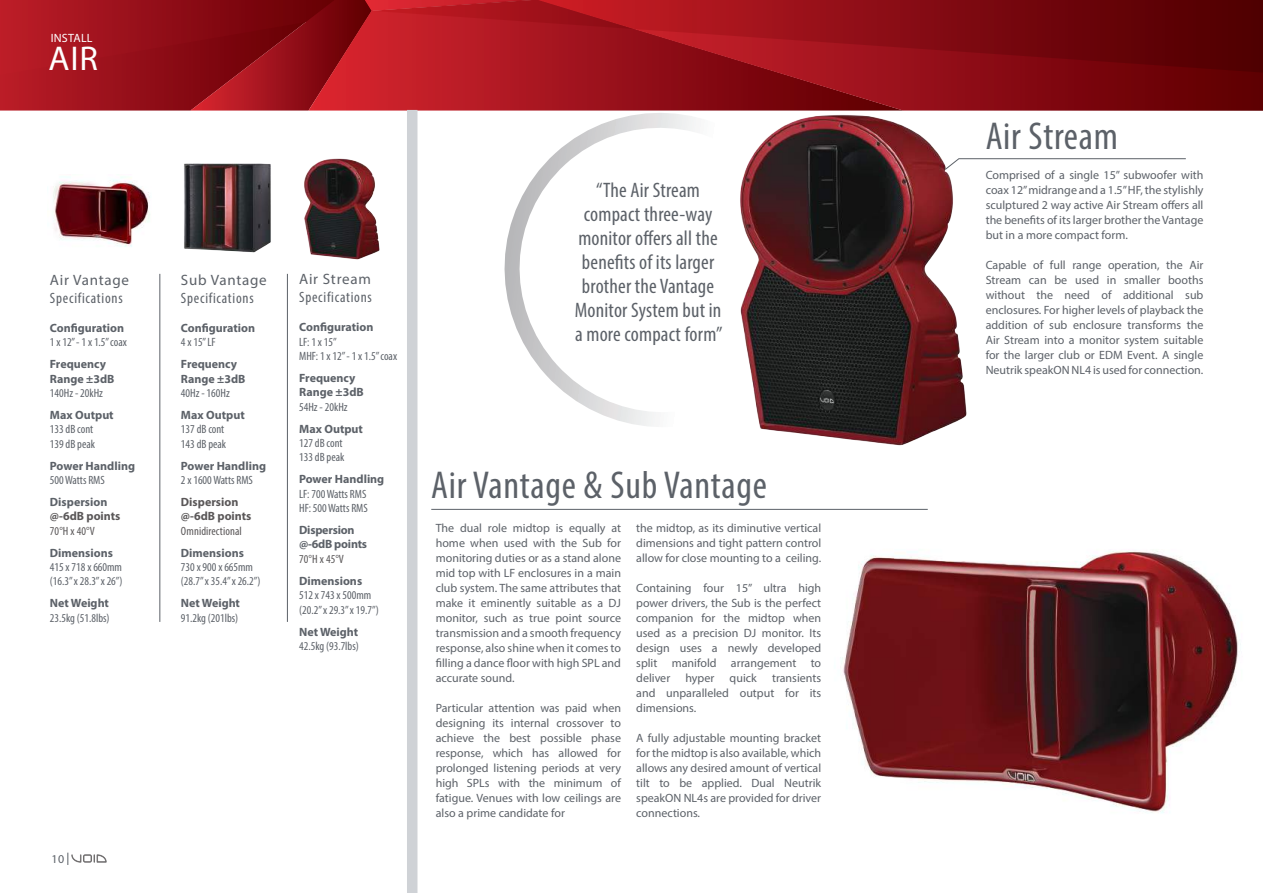
<style>
.page{position:relative;width:1263px;height:893px;background:#fff}
.page>*{position:absolute;margin:0;border:0;box-sizing:border-box;transform-origin:0 0}
.t1{font:condensed 39px "Myriad Pro";letter-spacing:.02em;color:#5c6168}
.t2{font:34.5px "Myriad Pro";color:#fff}
.t3{font:condensed 21px/24px "Myriad Pro";letter-spacing:.01em;color:#5c6168;text-align:center}
.t4{font:condensed 15px "Myriad Pro";letter-spacing:.05em;color:#5c6168}
.t5{font:15px "Myriad Pro";letter-spacing:.05em;color:#5c6168}
.t6{font:12px/15px "Myriad Pro";color:#5c6168;text-align:justify}
.t7{font:condensed 12px/14.4px "Myriad Pro";color:#5c6168}
.t8{font:700 12px/14.4px "Myriad Pro";color:#5c6168}
.t9{font:condensed 12px "Myriad Pro";letter-spacing:.01em;color:#5a5758}
.t10{font:700 12px/14.4px "Myriad Pro";color:#5a5758}
.t11{font:700 12px/14.4px "Myriad Pro";letter-spacing:-.02em;color:#5c6168}
.t12{font:12px "Myriad Pro";letter-spacing:.02em;color:#fff}
</style>
<div class="page">
<img style="left:827px;top:115px;width:140px;height:331px">
<svg style="left:841px;top:73px;width:422px;height:38px;background:#7f0910"></svg>
<svg style="left:841px;top:0;width:422px;height:73px;background:#73060c"></svg>
<svg style="left:0;top:0;width:841px;height:111px;background:#a3141d"></svg>
<div style="left:407px;top:110px;width:10px;height:783px;background:#cfd2d6"></div>
<img style="left:71px;top:854px;width:36px;height:9px">
<svg style="left:67px;top:853px;width:1px;height:12px"></svg>
<img style="left:840px;top:551px;width:401px;height:262px">
<hr style="left:431px;top:509px;width:497px;height:1px;background:#5c6168">
<hr style="left:159px;top:274px;width:1px;height:348px;background:#5c6168">
<img style="left:184px;top:163px;width:87px;height:90px">
<svg style="left:944px;top:158px;width:242px;height:12px"></svg>
<svg style="left:478px;top:87px;width:349px;height:350px"></svg>
<hr style="left:287px;top:274px;width:1px;height:348px;background:#5c6168">
<img style="left:53px;top:177px;width:97px;height:70px">
<img style="left:304px;top:158px;width:76px;height:102px">
<p class="t12" style="left:51px;top:30px;width:43px">INSTALL</p>
<h2 class="t2" style="left:49px;top:37px;width:51px">AIR</h2>
<p class="t5" style="left:50px;top:271px;width:81px">Air Vantage</p>
<p class="t4" style="left:50px;top:289px;width:74px">Specifications</p>
<p class="t8" style="left:50px;top:320px;width:76px">Configuration</p>
<p class="t7" style="left:50px;top:335px;width:78px">1 x 12” - 1 x 1.5” coax</p>
<p class="t8" style="left:50px;top:357px;width:66px">Frequency<br>Range ±3dB</p>
<p class="t7" style="left:50px;top:386px;width:55px">140Hz - 20kHz</p>
<p class="t8" style="left:50px;top:407px;width:65px">Max Output</p>
<p class="t7" style="left:50px;top:422px;width:47px">133 dB cont<br>139 dB peak</p>
<p class="t8" style="left:50px;top:458px;width:87px">Power Handling</p>
<p class="t7" style="left:50px;top:473px;width:56px">500 Watts RMS</p>
<p class="t8" style="left:50px;top:494px;width:59px">Dispersion</p>
<p class="t10" style="left:50px;top:509px;width:72px">@-6dB points</p>
<p class="t9" style="left:50px;top:523px;width:46px">70°H x 40°V</p>
<p class="t8" style="left:50px;top:545px;width:65px">Dimensions</p>
<p class="t7" style="left:50px;top:560px;width:74px">415 x 718 x 660mm (16.3” x 28.3” x 26”)</p>
<p class="t8" style="left:50px;top:596px;width:61px">Net Weight</p>
<p class="t7" style="left:50px;top:610px;width:61px">23.5kg (51.8lbs)</p>
<p class="t6" style="left:51px;top:851px;width:14px">10</p>
<p class="t5" style="left:181px;top:271px;width:87px">Sub Vantage</p>
<p class="t4" style="left:181px;top:289px;width:74px">Specifications</p>
<p class="t8" style="left:181px;top:320px;width:76px">Configuration</p>
<p class="t7" style="left:181px;top:335px;width:36px">4 x 15” LF</p>
<p class="t8" style="left:181px;top:357px;width:66px">Frequency<br>Range ±3dB</p>
<p class="t7" style="left:181px;top:386px;width:50px">40Hz - 160Hz</p>
<p class="t8" style="left:181px;top:407px;width:65px">Max Output</p>
<p class="t7" style="left:181px;top:422px;width:47px">137 dB cont<br>143 dB peak</p>
<p class="t8" style="left:181px;top:458px;width:87px">Power Handling</p>
<p class="t7" style="left:181px;top:473px;width:73px">2 x 1600 Watts RMS</p>
<p class="t10" style="left:181px;top:494px;width:72px">Dispersion @-6dB points</p>
<p class="t9" style="left:181px;top:523px;width:62px">Omnidirectional</p>
<p class="t8" style="left:181px;top:545px;width:65px">Dimensions</p>
<p class="t7" style="left:181px;top:560px;width:81px">730 x 900 x 665mm (28.7” x 35.4” x 26.2”)</p>
<p class="t8" style="left:181px;top:596px;width:61px">Net Weight</p>
<p class="t7" style="left:181px;top:610px;width:59px">91.2kg (201lbs)</p>
<p class="t5" style="left:299px;top:270px;width:73px">Air Stream</p>
<p class="t4" style="left:299px;top:288px;width:74px">Specifications</p>
<p class="t8" style="left:299px;top:320px;width:76px">Configuration</p>
<p class="t7" style="left:299px;top:334px;width:99px">LF: 1 x 15”<br>MHF: 1 x 12” - 1 x 1.5” coax</p>
<p class="t8" style="left:299px;top:370px;width:66px">Frequency<br>Range ±3dB</p>
<p class="t7" style="left:299px;top:399px;width:50px">54Hz - 20kHz</p>
<p class="t8" style="left:299px;top:421px;width:65px">Max Output</p>
<p class="t7" style="left:299px;top:436px;width:47px">127 dB cont<br>133 dB peak</p>
<p class="t8" style="left:299px;top:472px;width:87px">Power Handling</p>
<p class="t7" style="left:299px;top:486px;width:70px">LF: 700 Watts RMS<br>HF: 500 Watts RMS</p>
<p class="t11" style="left:299px;top:522px;width:69px">Dispersion @-6dB points</p>
<p class="t9" style="left:299px;top:552px;width:46px">70°H x 45°V</p>
<p class="t8" style="left:299px;top:573px;width:65px">Dimensions</p>
<p class="t7" style="left:299px;top:588px;width:81px">512 x 743 x 500mm (20.2” x 29.3” x 19.7”)</p>
<p class="t8" style="left:299px;top:624px;width:61px">Net Weight</p>
<p class="t7" style="left:299px;top:639px;width:61px">42.5kg (93.7lbs)</p>
<h3 class="t3" style="left:575px;top:178px;width:149px">“The Air Stream compact three-way monitor offers all the benefits of its larger brother the Vantage<br>Monitor System but in a more compact form”</h3>
<h1 class="t1" style="left:431px;top:462px;width:337px">Air Vantage &amp; Sub Vantage</h1>
<p class="t6" style="left:436px;top:520px;width:187px">The dual role midtop is equally at home when used with the Sub for monitoring duties or as a stand alone mid top with LF enclosures in a main club system. The same attributes that make it eminently suitable as a DJ monitor, such as true point source transmission and a smooth frequency response, also shine when it comes to filling a dance floor with high SPL and accurate sound.</p>
<p class="t6" style="left:436px;top:700px;width:187px">Particular attention was paid when designing its internal crossover to achieve the best possible phase response, which has allowed for prolonged listening periods at very high SPLs with the minimum of fatigue. Venues with low ceilings are also a prime candidate for</p>
<p class="t6" style="left:636px;top:520px;width:186px">the midtop, as its diminutive vertical dimensions and tight pattern control allow for close mounting to a ceiling.</p>
<p class="t6" style="left:636px;top:580px;width:186px">Containing four 15” ultra high power drivers, the Sub is the perfect companion for the midtop when used as a precision DJ monitor. Its design uses a newly developed split manifold arrangement to deliver</p>
<p class="t6" style="left:685px;top:670px;width:30px">hyper</p>
<p class="t6" style="left:730px;top:670px;width:29px">quick</p>
<p class="t6" style="left:636px;top:670px;width:186px;text-indent:136px">transients and unparalleled output for its dimensions.</p>
<p class="t6" style="left:636px;top:730px;width:186px">A fully adjustable mounting bracket for the midtop is also available, which allows any desired amount of vertical tilt to be applied. Dual Neutrik speakON NL4s are provided for driver connections.</p>
<h1 class="t1" style="left:986px;top:113px;width:134px">Air Stream</h1>
<p class="t6" style="left:986px;top:167px;width:219px">Comprised of a single 15” subwoofer with coax 12” midrange and a 1.5” HF, the stylishly sculptured 2 way active Air Stream offers all the benefits of its larger brother the Vantage but in a more compact form.</p>
<p class="t6" style="left:986px;top:257px;width:219px">Capable of full range operation, the Air Stream can be used in smaller booths without the need of additional sub enclosures. For higher levels of playback the addition of sub enclosure transforms the Air Stream into a monitor system suitable for the larger club or EDM Event. A single Neutrik speakON NL4 is used for connection.</p>
</div>
